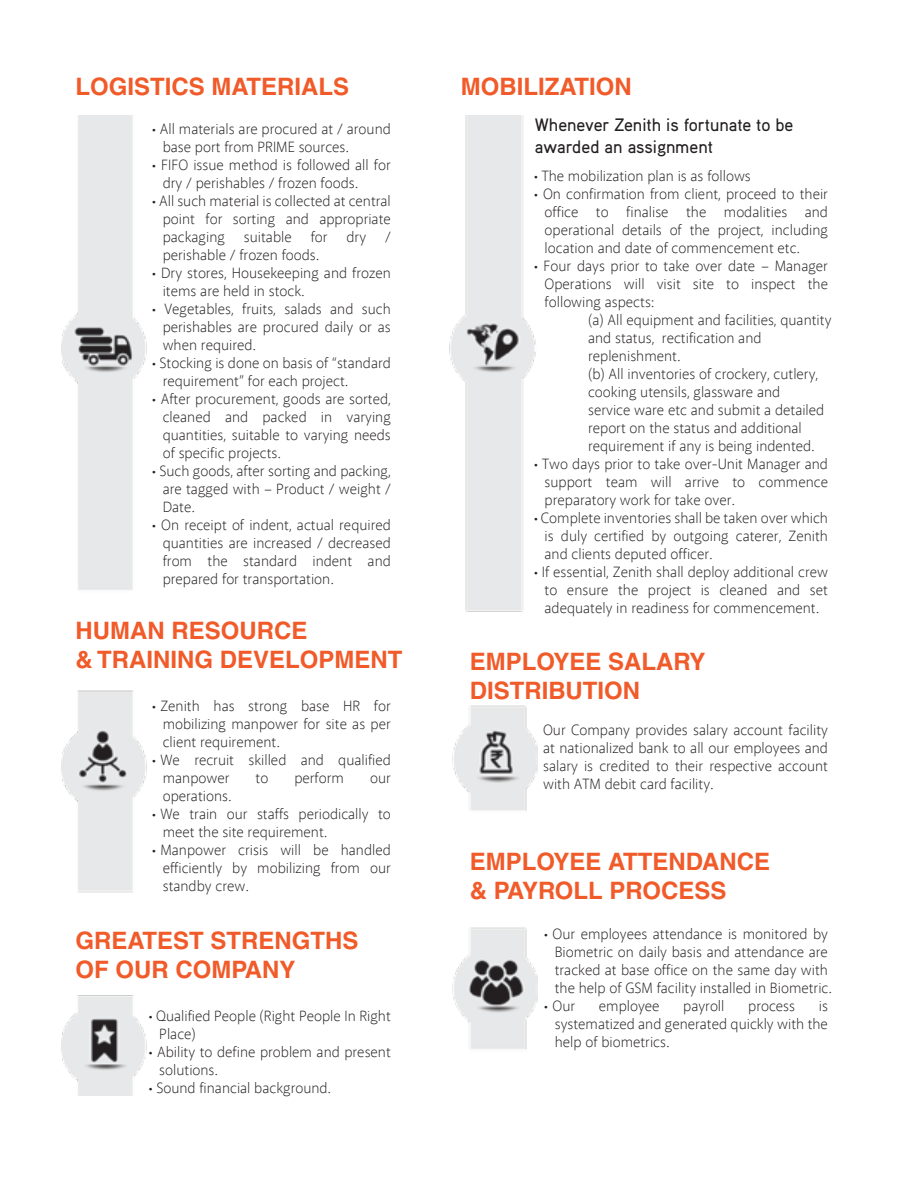
<style>
.page{position:relative;width:918px;height:1188px;background:#fff}
.page>*{position:absolute;margin:0;border:0;box-sizing:border-box;transform-origin:0 0}
.t1{font:700 24px/28.8px "Helvetica";color:#f15a29}
.t2{font:500 18px/21.6px "Aaux Pro";color:#231f20}
.t3{font:300 15px/18px "Akagi";color:#231f20;text-align:justify}
</style>
<div class="page">
<img style="left:61px;top:116px;width:477px;height:980px">
<h1 class="t1" style="left:75px;top:72px;width:275px">LOGISTICS MATERIALS</h1>
<h1 class="t1" style="left:461px;top:72px;width:173px">MOBILIZATION</h1>
<p class="t3" style="left:163px;top:120px;width:230px;text-indent:-10px">• All materials are procured at / around base port from PRIME sources.</p>
<p class="t3" style="left:163px;top:156px;width:230px;text-indent:-10px">• FIFO issue method is followed all for dry / perishables / frozen foods.</p>
<p class="t3" style="left:163px;top:192px;width:230px;text-indent:-10px">• All such material is collected at central point for sorting and appropriate packaging</p>
<p class="t2" style="left:535px;top:114px;width:260px">Whenever Zenith is fortunate to be awarded an assignment</p>
<p class="t3" style="left:534px;top:167px;width:218px">• The mobilization plan is as follows</p>
<p class="t3" style="left:545px;top:185px;width:285px;text-indent:-11px">• On confirmation from client, proceed to their office to finalise the modalities and operational details of the project, including location and date of commencement etc.</p>
<p class="t3" style="left:545px;top:257px;width:285px;text-indent:-11px">• Four days prior to take over date – Manager Operations will visit site to inspect the following aspects:</p>
<p class="t3" style="left:588px;top:311px;width:245px;text-align:left">(a) All equipment and facilities, quantity and status, rectification and replenishment.<br>(b) All inventories of crockery, cutlery, cooking utensils, glassware and<br>service ware etc and submit a detailed report on the status and additional requirement if any is being indented.</p>
<p class="t3" style="left:545px;top:455px;width:285px;text-indent:-11px">• Two days prior to take over-Unit Manager and support team will arrive to commence preparatory work for take over.</p>
<p class="t3" style="left:545px;top:509px;width:285px;text-indent:-11px">• Complete inventories shall be taken over which is duly certified by outgoing caterer, Zenith and clients deputed officer.</p>
<p class="t3" style="left:545px;top:563px;width:285px;text-indent:-11px">• If essential, Zenith shall deploy additional crew to ensure the project is cleaned and set adequately in readiness for commencement.</p>
<p class="t3" style="left:244px;top:228px;width:49px">suitable</p>
<p class="t3" style="left:311px;top:228px;width:18px">for</p>
<p class="t3" style="left:347px;top:228px;width:21px">dry</p>
<p class="t3" style="left:385px;top:228px;width:7px">/</p>
<p class="t3" style="left:163px;top:246px;width:158px">perishable / frozen foods.</p>
<p class="t3" style="left:163px;top:264px;width:230px;text-indent:-10px">• Dry stores, Housekeeping and frozen items are held in stock.</p>
<p class="t3" style="left:163px;top:300px;width:230px;text-indent:-10px">• Vegetables, fruits, salads and such perishables are procured daily or as when required.</p>
<p class="t3" style="left:163px;top:354px;width:230px;text-indent:-10px">• Stocking is done on basis of “standard requirement” for each project.</p>
<p class="t3" style="left:163px;top:390px;width:230px;text-indent:-10px">• After procurement, goods are sorted, cleaned and packed in varying quantities, suitable to varying needs of specific projects.</p>
<p class="t3" style="left:163px;top:462px;width:230px;text-indent:-10px">• Such goods, after sorting and packing, are tagged with – Product / weight / Date.</p>
<p class="t3" style="left:163px;top:516px;width:230px;text-indent:-10px">• On receipt of indent, actual required quantities are increased / decreased from the standard indent and prepared for transportation.</p>
<h1 class="t1" style="left:76px;top:616px;width:328px">HUMAN RESOURCE<br>&amp; TRAINING DEVELOPMENT</h1>
<p class="t3" style="left:163px;top:697px;width:230px;text-indent:-10px">• Zenith has strong base HR for mobilizing manpower for site as per client requirement.</p>
<p class="t3" style="left:163px;top:751px;width:230px;text-indent:-10px">• We recruit skilled and qualified manpower</p>
<p class="t3" style="left:256px;top:769px;width:14px">to</p>
<p class="t3" style="left:294px;top:769px;width:51px">perform</p>
<p class="t3" style="left:370px;top:769px;width:22px">our</p>
<p class="t3" style="left:163px;top:787px;width:70px">operations.</p>
<p class="t3" style="left:163px;top:805px;width:230px;text-indent:-10px">• We train our staffs periodically to meet the site requirement.</p>
<p class="t3" style="left:163px;top:841px;width:230px;text-indent:-10px">• Manpower crisis will be handled efficiently by mobilizing from our standby crew.</p>
<h1 class="t1" style="left:75px;top:926px;width:285px">GREATEST STRENGTHS<br>OF OUR COMPANY</h1>
<p class="t3" style="left:159px;top:1007px;width:233px;text-indent:-10px">• Qualified People (Right People In Right<br>Place)</p>
<p class="t3" style="left:159px;top:1043px;width:233px;text-indent:-10px">• Ability to define problem and present solutions.</p>
<p class="t3" style="left:149px;top:1079px;width:183px">• Sound financial background.</p>
<h1 class="t1" style="left:470px;top:647px;width:237px">EMPLOYEE SALARY<br>DISTRIBUTION</h1>
<p class="t3" style="left:543px;top:721px;width:286px">Our Company provides salary account facility at nationalized bank to all our employees and salary is credited to their respective account with ATM debit card facility.</p>
<h1 class="t1" style="left:470px;top:847px;width:302px">EMPLOYEE ATTENDANCE &amp; PAYROLL PROCESS</h1>
<p class="t3" style="left:555px;top:925px;width:278px;text-align:left;text-indent:-10px">• Our employees attendance is monitored by Biometric on daily basis and attendance are tracked at base office on the same day with the help of GSM facility installed in Biometric.</p>
<p class="t3" style="left:544px;top:997px;width:32px">• Our</p>
<p class="t3" style="left:599px;top:997px;width:62px">employee</p>
<p class="t3" style="left:683px;top:997px;width:43px">payroll</p>
<p class="t3" style="left:748px;top:997px;width:48px">process</p>
<p class="t3" style="left:555px;top:997px;width:275px;text-indent:264px">is systematized and generated quickly with the help of biometrics.</p>
</div>
